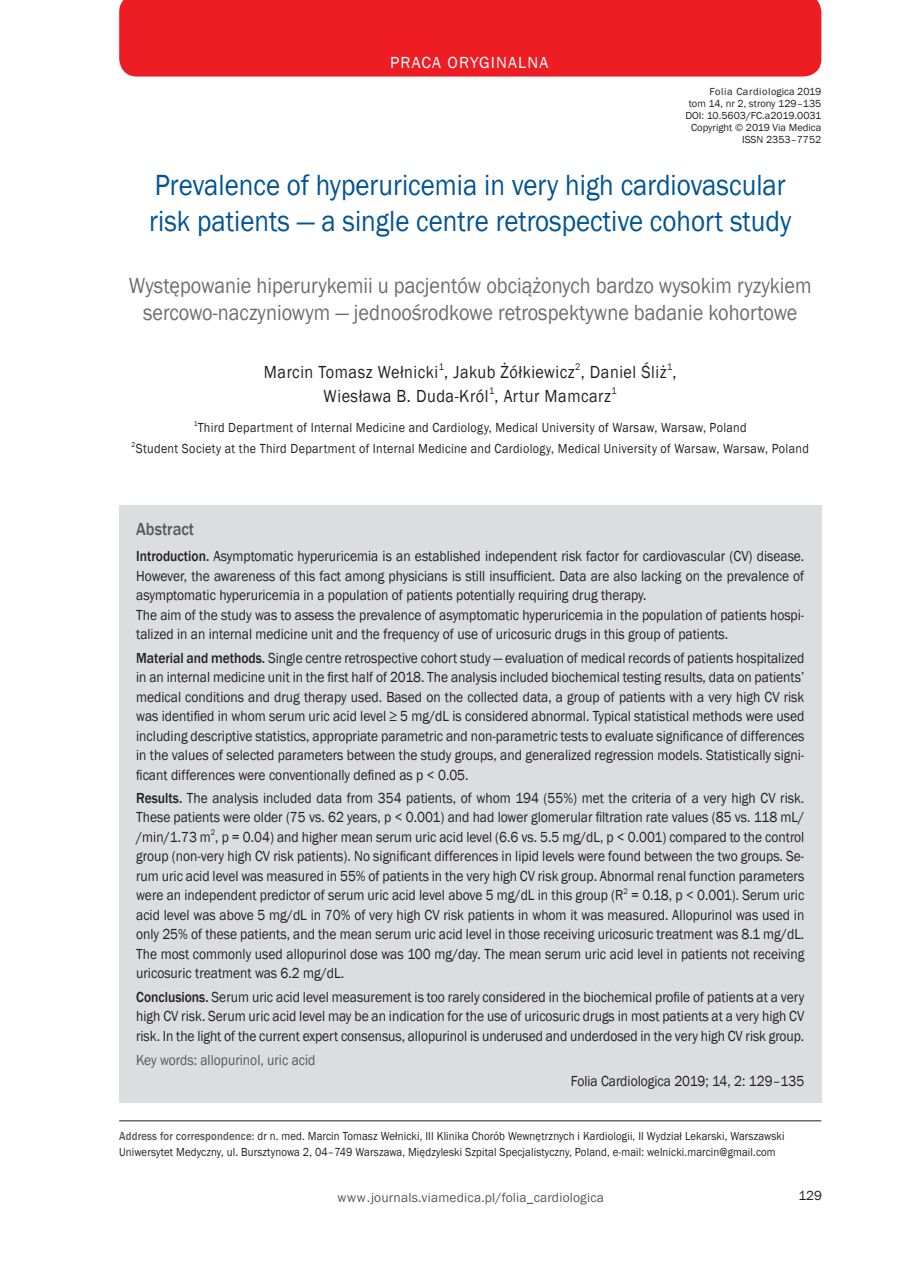
<style>
.page{position:relative;width:915px;height:1276px;background:#fff}
.page>*{position:absolute;margin:0;border:0;box-sizing:border-box;transform-origin:0 0}
._01_Tytul_artykulu{font:30px/36.6px "Franklin Gothic";color:#005495;scale:.9 1}
._01_Tytul_artykulu_a{font:22.5px/27.5px "Franklin Gothic";color:#6c6d70;text-align:center;scale:.9 1}
._02_Autorzy{font:18px/24px "Franklin Gothic";letter-spacing:.03em;color:#231f20;text-align:center;scale:.9 1}
._04A_Streszczenie_ty{font:500 18px "Franklin Gothic";color:#57585a;scale:.9 1}
.t1{font:16.5px "Franklin Gothic";letter-spacing:.07em;color:#fff}
._04B_Streszczenie{font:15px/19.5px "Franklin Gothic";color:#231f20;text-align:justify;scale:.9 1}
._04F_Streszczenie_na{font:15px "Franklin Gothic";color:#231f20;scale:.9 1}
._04E_Streszczenie_sl{font:15px "Franklin Gothic";color:#57585a;scale:.9 1}
._03_Afiliacje{font:13.5px/21px "Franklin Gothic";letter-spacing:.025em;color:#231f20;text-align:center;scale:.9 1}
.t2{font:13.5px "Franklin Gothic";letter-spacing:.01em;color:#57585a}
._03_Afiliacje-2{font:13.5px "Franklin Gothic";letter-spacing:.025em;color:#231f20}
._16_-_Adres_do_kores{font:12px/16.5px "Franklin Gothic";letter-spacing:.01em;color:#231f20;scale:.9 1}
.t3{font:10.5px/12px "Franklin Gothic";color:#231f20;text-align:right}
._04B_Streszczenie-2{font:8.25px "Franklin Gothic";color:#231f20;scale:.9 1}
.s1{font-weight:500}
.s2{font-weight:500;color:#57585a}
</style>
<div class="page">
<div style="left:119px;top:0;width:702px;height:77px;background:#ee1d23"></div>
<hr style="left:119px;top:1120px;width:702px;height:1px;background:#231f20">
<div style="left:119px;top:505px;width:702px;height:598px;background:#dcdddf"></div>
<p class="t1" style="left:390px;top:52px;width:159px">PRACA ORYGINALNA</p>
<p class="t3" style="left:685px;top:85px;width:137px">Folia Cardiologica 2019<br>tom 14, nr 2, strony 129–135<br>DOI: 10.5603/FC.a2019.0031<br>Copyright © 2019 Via Medica</p>
<p class="t3" style="left:741px;top:133px;width:81px">ISSN 2353–7752</p>
<p class="_01_Tytul_artykulu" style="left:149px;top:167px;width:714px">Prevalence of hyperuricemia in very high cardiovascular risk patients — a single centre retrospective cohort study</p>
<p class="_01_Tytul_artykulu_a" style="left:129px;top:272px;width:760px">Występowanie hiperurykemii u pacjentów obciążonych bardzo wysokim ryzykiem sercowo-naczyniowym — jednoośrodkowe retrospektywne badanie kohortowe</p>
<p class="_02_Autorzy" style="left:264px;top:361px;width:460px">Marcin Tomasz Wełnicki<sup>1</sup>, Jakub Żółkiewicz<sup>2</sup>, Daniel Śliż<sup>1</sup>,<br>Wiesława B. Duda-Król<sup>1</sup>, Artur Mamcarz<sup>1</sup></p>
<p class="_03_Afiliacje" style="left:132px;top:417px;width:753px"><sup>1</sup>Third Department of Internal Medicine and Cardiology, Medical University of Warsaw, Warsaw, Poland<br><sup>2</sup>Student Society at the Third Department of Internal Medicine and Cardiology, Medical University of Warsaw, Warsaw, Poland</p>
<p class="_04A_Streszczenie_ty" style="left:136px;top:518px;width:66px">Abstract</p>
<p class="_04B_Streszczenie" style="left:136px;top:547px;width:743px"><span class="s1">Introduction.</span> Asymptomatic hyperuricemia is an established independent risk factor for cardiovascular (CV) disease.<br>However, the awareness of this fact among physicians is still insufficient. Data are also lacking on the prevalence of asymptomatic hyperuricemia in a population of patients potentially requiring drug therapy.</p>
<p class="_04B_Streszczenie" style="left:136px;top:605px;width:743px">The aim of the study was to assess the prevalence of asymptomatic hyperuricemia in the population of patients hospi&shy;talized in an internal medicine unit and the frequency of use of uricosuric drugs in this group of patients.</p>
<p class="_04B_Streszczenie" style="left:136px;top:648px;width:743px"><span class="s1">Material and methods.</span> Single centre retrospective cohort study — evaluation of medical records of patients hospitalized in an internal medicine unit in the first half of 2018. The analysis included biochemical testing results, data on patients’ medical conditions and drug therapy used. Based on the collected data, a group of patients with a very high CV risk was identified in whom serum uric acid level ≥ 5 mg/dL is considered abnormal. Typical statistical methods were used including descriptive statistics, appropriate parametric and non-parametric tests to evaluate significance of differences in the values of selected parameters between the study groups, and generalized regression models. Statistically signi&shy;ficant differences were conventionally defined as p &lt; 0.05.</p>
<p class="_04B_Streszczenie" style="left:136px;top:788px;width:743px"><span class="s1">Results.</span> The analysis included data from 354 patients, of whom 194 (55%) met the criteria of a very high CV risk.<br>These patients were older (75 vs. 62 years, p &lt; 0.001) and had lower glomerular filtration rate values (85 vs. 118 mL/ /min/1.73 m , p = 0.04) and higher mean serum uric acid level (6.6 vs. 5.5 mg/dL, p &lt; 0.001) compared to the control</p>
<p class="_04B_Streszczenie-2" style="left:211px;top:827px;width:6px">2</p>
<p class="_04B_Streszczenie" style="left:136px;top:847px;width:743px">group (non-very high CV risk patients). No significant differences in lipid levels were found between the two groups. Se&shy;rum uric acid level was measured in 55% of patients in the very high CV risk group. Abnormal renal function parameters were an independent predictor of serum uric acid level above 5 mg/dL in this group (R</p>
<p class="_04B_Streszczenie-2" style="left:623px;top:886px;width:6px">2</p>
<p class="_04B_Streszczenie" style="left:136px;top:886px;width:743px;text-indent:495px">= 0.18, p &lt; 0.001). Serum uric acid level was above 5 mg/dL in 70% of very high CV risk patients in whom it was measured. Allopurinol was used in only 25% of these patients, and the mean serum uric acid level in those receiving uricosuric treatment was 8.1 mg/dL.<br>The most commonly used allopurinol dose was 100 mg/day. The mean serum uric acid level in patients not receiving uricosuric treatment was 6.2 mg/dL.</p>
<p class="_04B_Streszczenie" style="left:136px;top:987px;width:743px"><span class="s1">Conclusions.</span> Serum uric acid level measurement is too rarely considered in the biochemical profile of patients at a very high CV risk. Serum uric acid level may be an indication for the use of uricosuric drugs in most patients at a very high CV risk. In the light of the current expert consensus, allopurinol is underused and underdosed in the very high CV risk group.</p>
<p class="_04E_Streszczenie_sl" style="left:136px;top:1051px;width:201px">Key words: allopurinol, uric acid</p>
<p class="_04F_Streszczenie_na" style="left:570px;top:1071px;width:261px">Folia Cardiologica 2019; 14, 2: 129–135</p>
<p class="_16_-_Adres_do_kores" style="left:119px;top:1127px;width:740px"><span class="s2">Address for correspondence:</span> dr n. med. Marcin Tomasz Wełnicki, III Klinika Chorób Wewnętrznych i Kardiologii, II Wydział Lekarski, Warszawski<br>Uniwersytet Medyczny, ul. Bursztynowa 2, 04–749 Warszawa, Międzyleski Szpital Specjalistyczny, Poland, e-mail: welnicki.marcin@gmail.com</p>
<p class="t2" style="left:337px;top:1188px;width:268px">www.journals.viamedica.pl/folia_cardiologica</p>
<p class="_03_Afiliacje-2" style="left:798px;top:1187px;width:25px">129</p>
</div>
